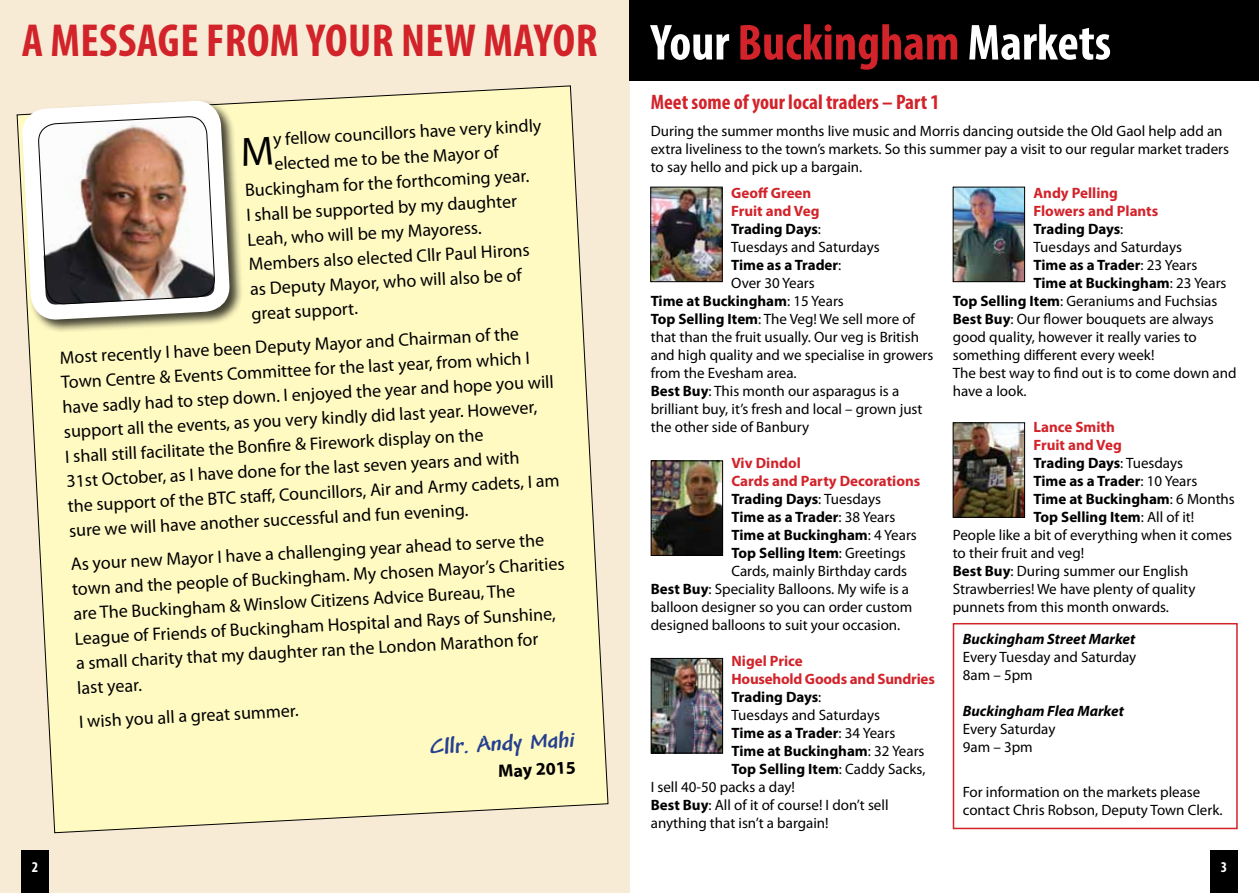
<style>
.page{position:relative;width:1259px;height:893px;background:#fff}
.page>*{position:absolute;margin:0;border:0;box-sizing:border-box;transform-origin:0 0}
.t1{font:700 condensed 51px "Myriad Pro";color:#fff}
.t2{font:700 condensed 46.5px "Myriad Pro";letter-spacing:.01em;color:#d2232a}
.t3{font:italic 700 24px "Andy";color:#25408f}
.t4{font:700 condensed 21px "Myriad Pro";color:#d2232a}
.t5{font:18px/24.8px "Myriad Pro";color:#000}
.t6{font:700 18px "Myriad Pro";color:#000}
.t7{font:15px/18px "Myriad Pro";color:#000}
.t8{font:700 15px "Myriad Pro";color:#000}
.t9{font:700 15px "Myriad Pro";color:#d2232a}
.t10{font:italic 700 15px "Myriad Pro";color:#000}
.t11{font:700 condensed 15px "Myriad Pro";color:#fff}
.s1{color:#d2232a}
.s2{font-weight:400}
.s3{font-weight:700}
</style>
<div class="page">
<div style="left:0;top:0;width:629px;height:893px;background:#f8ebd5"></div>
<svg style="left:16px;top:85px;width:593px;height:748px;background:#fcf7c3"></svg>
<div style="left:20px;top:99px;width:223px;height:235px;background:#000;opacity:.75"></div>
<div style="left:21px;top:850px;width:28px;height:43px;background:#000"></div>
<div style="left:629px;top:0;width:630px;height:81px;background:#000"></div>
<div style="left:1210px;top:850px;width:27px;height:43px;background:#000"></div>
<img style="left:652px;top:189px;width:68px;height:91px">
<div style="left:650px;top:187px;width:72px;height:95px;border:1px solid #000"></div>
<img style="left:653px;top:462px;width:68px;height:92px">
<div style="left:651px;top:460px;width:72px;height:96px;border:1px solid #000"></div>
<img style="left:653px;top:660px;width:68px;height:91px">
<div style="left:651px;top:658px;width:72px;height:95px;border:1px solid #000"></div>
<img style="left:954px;top:189px;width:69px;height:91px">
<div style="left:952px;top:187px;width:73px;height:95px;border:1px solid #000"></div>
<img style="left:954px;top:424px;width:69px;height:92px">
<div style="left:952px;top:422px;width:73px;height:96px;border:1px solid #000"></div>
<div style="left:952px;top:623px;width:285px;height:206px;border:2px solid #d2232a"></div>
<img style="left:24px;top:101px;width:204px;height:217px">
<svg style="left:242px;top:136px;width:30px;height:29px"></svg>
<h2 class="t2" style="left:22px;top:12px;width:577px">A MESSAGE FROM YOUR NEW MAYOR</h2>
<p class="t5" style="left:272px;top:126px;width:270px;rotate:-3deg">y fellow councillors have very kindly</p>
<p class="t5" style="left:274px;top:151px;width:226px;rotate:-3deg">elected me to be the Mayor of</p>
<p class="t5" style="left:244px;top:178px;width:286px;rotate:-3deg">Buckingham for the forthcoming year.</p>
<p class="t5" style="left:246px;top:202px;width:272px;rotate:-3deg">I shall be supported by my daughter</p>
<p class="t5" style="left:247px;top:227px;width:236px;rotate:-3deg">Leah, who will be my Mayoress.</p>
<p class="t5" style="left:248px;top:252px;width:283px;rotate:-3deg">Members also elected Cllr Paul Hirons</p>
<p class="t5" style="left:250px;top:276px;width:273px;rotate:-3deg">as Deputy Mayor, who will also be of</p>
<p class="t5" style="left:251px;top:301px;width:108px;rotate:-3deg">great support.</p>
<p class="t5" style="left:59px;top:345px;width:494px;rotate:-3deg">Most recently I have been Deputy Mayor and Chairman of the Town Centre &amp; Events Committee for the last year, from which I have sadly had to step down. I enjoyed the year and hope you will support all the events, as you very kindly did last year. However,<br>I shall still facilitate the Bonfi re &amp; Firework display on the<br>31st October, as I have done for the last seven years and with<br>the support of the BTC staff , Councillors, Air and Army cadets, I am sure we will have another successful and fun evening.</p>
<p class="t5" style="left:70px;top:552px;width:494px;rotate:-3deg">As your new Mayor I have a challenging year ahead to serve the town and the people of Buckingham. My chosen Mayor’s Charities are The Buckingham &amp; Winslow Citizens Advice Bureau, The League of Friends of Buckingham Hospital and Rays of Sunshine, a small charity that my daughter ran the London Marathon for last year.</p>
<p class="t5" style="left:78px;top:709px;width:221px;rotate:-3deg">I wish you all a great summer.</p>
<h3 class="t3" style="left:429px;top:733px;width:146px;rotate:-3deg">Cllr. Andy Mahi</h3>
<p class="t6" style="left:498px;top:759px;width:79px;rotate:-3deg">May 2015</p>
<p class="t11" style="left:32px;top:857px;width:8px">2</p>
<h1 class="t1" style="left:651px;top:11px;width:462px">Your <span class="s1">Buckingham</span> Markets</h1>
<h3 class="t4" style="left:651px;top:89px;width:290px">Meet some of your local traders – Part 1</h3>
<p class="t7" style="left:651px;top:122px;width:580px">During the summer months live music and Morris dancing outside the Old Gaol help add an extra liveliness to the town’s markets. So this summer pay a visit to our regular market traders to say hello and pick up a bargain.</p>
<p class="t9" style="left:731px;top:184px;width:82px">Geoff Green</p>
<p class="t9" style="left:731px;top:202px;width:90px">Fruit and Veg</p>
<p class="t8" style="left:731px;top:220px;width:91px">Trading Days<span class="s2">:</span></p>
<p class="t7" style="left:731px;top:238px;width:150px">Tuesdays and Saturdays</p>
<p class="t8" style="left:731px;top:256px;width:112px">Time as a Trader<span class="s2">:</span></p>
<p class="t7" style="left:731px;top:274px;width:85px">Over 30 Years</p>
<p class="t8" style="left:651px;top:292px;width:195px">Time at Buckingham<span class="s2">: 15 Years</span></p>
<p class="t7" style="left:651px;top:310px;width:266px"><span class="s3">Top Selling Item</span>: The Veg! We sell more of</p>
<p class="t7" style="left:651px;top:328px;width:270px">that than the fruit usually. Our veg is British</p>
<p class="t7" style="left:651px;top:346px;width:284px">and high quality and we specialise in growers</p>
<p class="t7" style="left:651px;top:364px;width:147px">from the Evesham area.</p>
<p class="t7" style="left:651px;top:382px;width:250px"><span class="s3">Best Buy</span>: This month our asparagus is a</p>
<p class="t7" style="left:651px;top:400px;width:273px">brilliant buy, it’s fresh and local – grown just</p>
<p class="t7" style="left:651px;top:418px;width:160px">the other side of Banbury</p>
<p class="t9" style="left:731px;top:454px;width:71px">Viv Dindol</p>
<p class="t9" style="left:731px;top:472px;width:190px">Cards and Party Decorations</p>
<p class="t8" style="left:731px;top:490px;width:151px">Trading Days<span class="s2">: Tuesdays</span></p>
<p class="t8" style="left:731px;top:508px;width:165px">Time as a Trader<span class="s2">: 38 Years</span></p>
<p class="t8" style="left:731px;top:526px;width:187px">Time at Buckingham<span class="s2">: 4 Years</span></p>
<p class="t8" style="left:731px;top:544px;width:176px">Top Selling Item<span class="s2">: Greetings</span></p>
<p class="t7" style="left:731px;top:562px;width:177px">Cards, mainly Birthday cards</p>
<p class="t7" style="left:651px;top:580px;width:260px"><span class="s3">Best Buy</span>: Speciality Balloons. My wife is a</p>
<p class="t7" style="left:651px;top:598px;width:263px">balloon designer so you can order custom</p>
<p class="t7" style="left:651px;top:616px;width:251px">designed balloons to suit your occasion.</p>
<p class="t9" style="left:731px;top:652px;width:73px">Nigel Price</p>
<p class="t9" style="left:731px;top:670px;width:205px">Household Goods and Sundries</p>
<p class="t8" style="left:731px;top:688px;width:91px">Trading Days<span class="s2">:</span></p>
<p class="t7" style="left:731px;top:706px;width:150px">Tuesdays and Saturdays</p>
<p class="t8" style="left:731px;top:724px;width:165px">Time as a Trader<span class="s2">: 34 Years</span></p>
<p class="t8" style="left:731px;top:742px;width:195px">Time at Buckingham<span class="s2">: 32 Years</span></p>
<p class="t8" style="left:731px;top:760px;width:195px">Top Selling Item<span class="s2">: Caddy Sacks,</span></p>
<p class="t7" style="left:651px;top:778px;width:146px">I sell 40-50 packs a day!</p>
<p class="t7" style="left:651px;top:796px;width:239px"><span class="s3">Best Buy</span>: All of it of course! I don’t sell</p>
<p class="t7" style="left:651px;top:814px;width:179px">anything that isn’t a bargain!</p>
<p class="t9" style="left:1033px;top:183px;width:86px">Andy Pelling</p>
<p class="t9" style="left:1033px;top:201px;width:126px">Flowers and Plants</p>
<p class="t8" style="left:1033px;top:219px;width:91px">Trading Days<span class="s2">:</span></p>
<p class="t7" style="left:1033px;top:238px;width:150px">Tuesdays and Saturdays</p>
<p class="t8" style="left:1033px;top:255px;width:165px">Time as a Trader<span class="s2">: 23 Years</span></p>
<p class="t8" style="left:1033px;top:273px;width:195px">Time at Buckingham<span class="s2">: 23 Years</span></p>
<p class="t7" style="left:952px;top:292px;width:266px"><span class="s3">Top Selling Item</span>: Geraniums and Fuchsias</p>
<p class="t7" style="left:952px;top:310px;width:263px"><span class="s3">Best Buy</span>: Our flower bouquets are always</p>
<p class="t7" style="left:952px;top:328px;width:245px">good quality, however it really varies to</p>
<p class="t7" style="left:952px;top:346px;width:203px">something different every week!</p>
<p class="t7" style="left:952px;top:364px;width:285px">The best way to find out is to come down and</p>
<p class="t7" style="left:952px;top:382px;width:75px">have a look.</p>
<p class="t9" style="left:1033px;top:417px;width:83px">Lance Smith</p>
<p class="t9" style="left:1033px;top:435px;width:90px">Fruit and Veg</p>
<p class="t8" style="left:1033px;top:453px;width:151px">Trading Days<span class="s2">: Tuesdays</span></p>
<p class="t8" style="left:1033px;top:471px;width:165px">Time as a Trader<span class="s2">: 10 Years</span></p>
<p class="t8" style="left:1033px;top:489px;width:203px">Time at Buckingham<span class="s2">: 6 Months</span></p>
<p class="t8" style="left:1033px;top:507px;width:162px">Top Selling Item<span class="s2">: All of it!</span></p>
<p class="t7" style="left:952px;top:526px;width:281px">People like a bit of everything when it comes</p>
<p class="t7" style="left:952px;top:544px;width:133px">to their fruit and veg!</p>
<p class="t7" style="left:952px;top:562px;width:237px"><span class="s3">Best Buy</span>: During summer our English</p>
<p class="t7" style="left:952px;top:580px;width:244px">Strawberries! We have plenty of quality</p>
<p class="t7" style="left:952px;top:598px;width:218px">punnets from this month onwards.</p>
<p class="t10" style="left:962px;top:629px;width:174px">Buckingham Street Market</p>
<p class="t7" style="left:962px;top:648px;width:175px">Every Tuesday and Saturday<br>8am – 5pm</p>
<p class="t10" style="left:962px;top:701px;width:163px">Buckingham Flea Market</p>
<p class="t7" style="left:962px;top:720px;width:94px">Every Saturday<br>9am – 3pm</p>
<p class="t7" style="left:962px;top:783px;width:261px">For information on the markets please contact Chris Robson, Deputy Town Clerk.</p>
<p class="t11" style="left:1220px;top:857px;width:8px">3</p>
</div>
